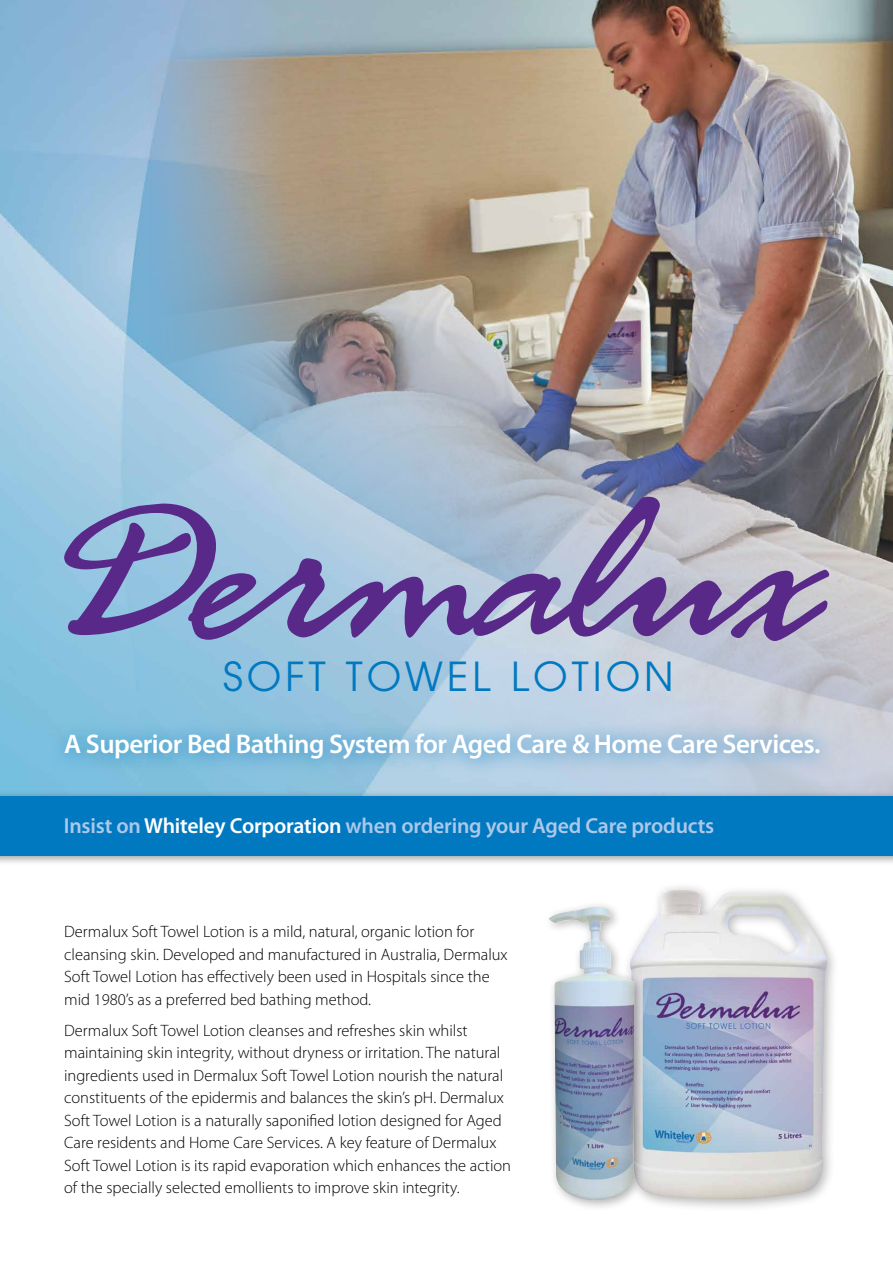
<style>
.page{position:relative;width:893px;height:1263px;background:#fff}
.page>*{position:absolute;margin:0;border:0;box-sizing:border-box;transform-origin:0 0}
.t1{font:39.75px "Avant Garde";letter-spacing:.1em;color:#0079c1}
.t2{font:600 27px "Myriad Pro";letter-spacing:-.02em;color:#fff}
.t3{font:600 21.75px "Myriad Pro";letter-spacing:-.01em;color:#adc8e9}
.t4{font:300 16.5px/22.5px "Myriad Pro";color:#000}
.s1{color:#fff}
</style>
<div class="page">
<img style="left:0;top:0;width:148px;height:790px">
<img style="left:148px;top:0;width:745px;height:790px">
<div style="left:0;top:790px;width:893px;height:76px;background:#000;opacity:.4"></div>
<div style="left:0;top:796px;width:893px;height:60px;background:#0079c1"></div>
<svg style="left:64px;top:504px;width:124px;height:131px;background:#7f8dc1"></svg>
<svg style="left:188px;top:497px;width:642px;height:144px;background:#9b9dc1"></svg>
<div style="left:50px;top:718px;width:788px;height:60px;background:#0079c1;opacity:.75"></div>
<div style="left:622px;top:882px;width:218px;height:330px;background:#000;opacity:.3"></div>
<img style="left:630px;top:889px;width:197px;height:310px">
<div style="left:543px;top:900px;width:103px;height:311px;background:#000;opacity:.3"></div>
<img style="left:549px;top:907px;width:85px;height:293px">
<h1 class="t1" style="left:223px;top:653px;width:452px">SOFT TOWEL LOTION</h1>
<h2 class="t2" style="left:64px;top:726px;width:758px">A Superior Bed Bathing System for Aged Care &amp; Home Care Services.</h2>
<h3 class="t3" style="left:64px;top:812px;width:652px">Insist on <span class="s1">Whiteley Corporation</span> when ordering your Aged Care products</h3>
<p class="t4" style="left:64px;top:921px;width:445px">Dermalux Soft Towel Lotion is a mild, natural, organic lotion for cleansing skin. Developed and manufactured in Australia, Dermalux Soft Towel Lotion has effectively been used in Hospitals since the mid 1980’s as a preferred bed bathing method.</p>
<p class="t4" style="left:64px;top:1019px;width:448px">Dermalux Soft Towel Lotion cleanses and refreshes skin whilst maintaining skin integrity, without dryness or irritation. The natural ingredients used in Dermalux Soft Towel Lotion nourish the natural constituents of the epidermis and balances the skin’s pH. Dermalux Soft Towel Lotion is a naturally saponified lotion designed for Aged Care residents and Home Care Services. A key feature of Dermalux Soft Towel Lotion is its rapid evaporation which enhances the action of the specially selected emollients to improve skin integrity.</p>
</div>
